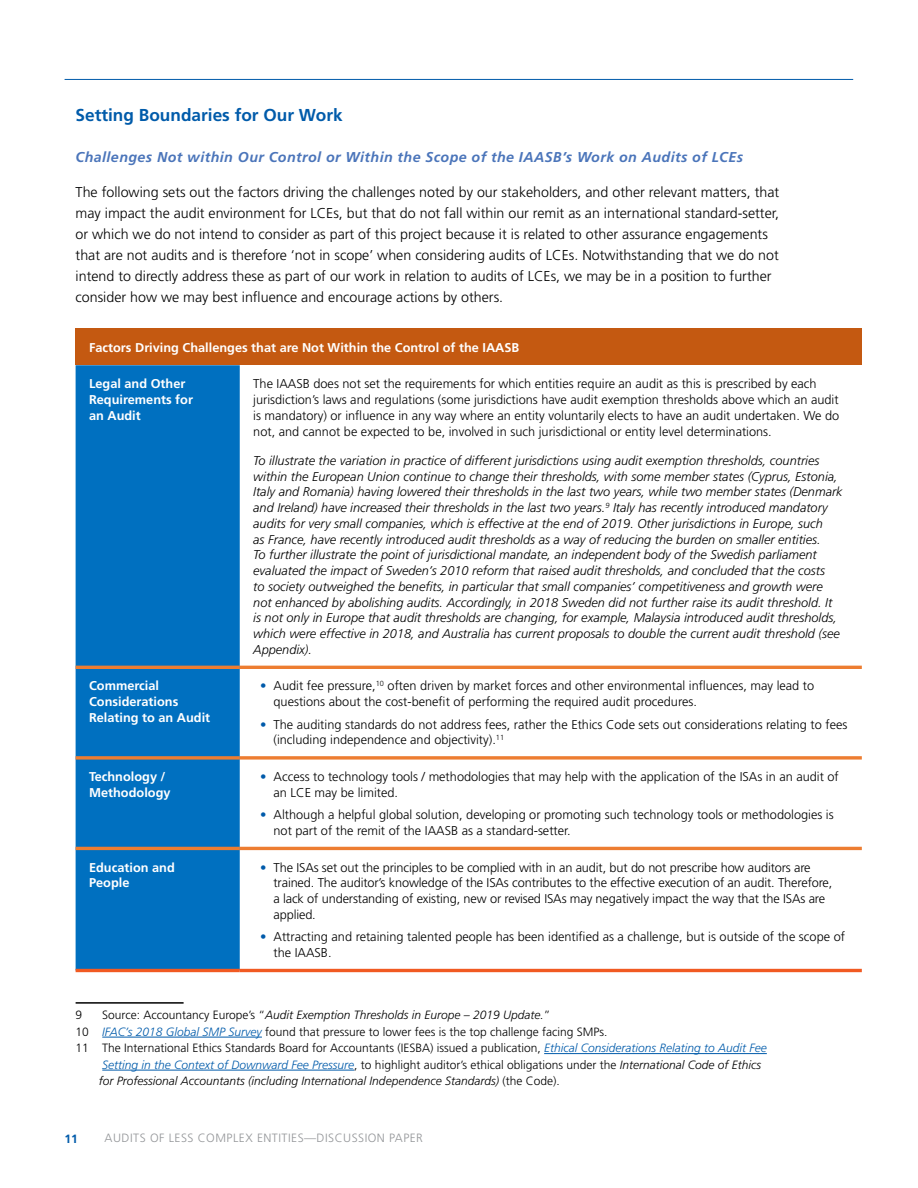
<style>
.page{position:relative;width:918px;height:1188px;background:#fff}
.page>*{position:absolute;margin:0;border:0;box-sizing:border-box;transform-origin:0 0}
.t1{font:700 17.25px "Frutiger LT Std";color:#005baa}
.t2{font:300 14.25px/21px "Frutiger LT Std";color:#000}
.t3{font:italic 700 14.25px "Frutiger LT Std";letter-spacing:.03em;color:#4b75ba}
.t4{font:300 12.75px/15.8px "Frutiger LT Std";color:#000}
.t5{font:italic 300 12.75px/15.8px "Frutiger LT Std";color:#000}
.t6{font:700 12.75px/15.8px "Frutiger LT Std";color:#fff}
.t7{font:300 12px "Frutiger LT Std";color:#000}
.t8{font:italic 300 12px "Frutiger LT Std";color:#000}
.t9{font:300 12px "Frutiger LT Std";letter-spacing:.04em;color:#939598}
.t10{font:700 12px "Frutiger LT Std";color:#005baa}
.s1{color:#005baa}
.s2{font-style:normal}
.s3{font-style:italic;color:#005baa}
.s4{font-style:italic}
</style>
<div class="page">
<hr style="left:65px;top:79px;width:788px;height:1px;background:#005baa">
<div style="left:76px;top:329px;width:786px;height:36px;background:#c45911"></div>
<div style="left:76px;top:365px;width:164px;height:604px;background:#0070c0"></div>
<hr style="left:76px;top:666px;width:164px;height:3px;background:#ed7d31">
<hr style="left:240px;top:666px;width:622px;height:3px;background:#ed7d31">
<svg style="left:76px;top:756px;width:164px;height:4px"></svg>
<svg style="left:240px;top:756px;width:622px;height:4px;background:#ef9050"></svg>
<hr style="left:76px;top:847px;width:164px;height:3px;background:#ed7d31">
<hr style="left:240px;top:847px;width:622px;height:3px;background:#ed7d31">
<hr style="left:76px;top:969px;width:164px;height:3px;background:#f15a22">
<hr style="left:240px;top:969px;width:622px;height:3px;background:#f15a22">
<hr style="left:76px;top:1002px;width:108px;height:2px;background:#000">
<hr style="left:102px;top:1037px;width:160px;height:1px;background:#005baa">
<hr style="left:544px;top:1053px;width:223px;height:1px;background:#005baa">
<hr style="left:102px;top:1070px;width:252px;height:1px;background:#005baa">
<h1 class="t1" style="left:76px;top:105px;width:269px">Setting Boundaries for Our Work</h1>
<p class="t3" style="left:76px;top:149px;width:669px">Challenges Not within Our Control or Within the Scope of the IAASB’s Work on Audits of LCEs</p>
<p class="t2" style="left:76px;top:181px;width:705px">The following sets out the factors driving the challenges noted by our stakeholders, and other relevant matters, that may impact the audit environment for LCEs, but that do not fall within our remit as an international standard-setter, or which we do not intend to consider as part of this project because it is related to other assurance engagements that are not audits and is therefore ‘not in scope’ when considering audits of LCEs. Notwithstanding that we do not intend to directly address these as part of our work in relation to audits of LCEs, we may be in a position to further consider how we may best influence and encourage actions by others.</p>
<p class="t6" style="left:89px;top:340px;width:432px">Factors Driving Challenges that are Not Within the Control of the IAASB</p>
<p class="t6" style="left:89px;top:376px;width:105px">Legal and Other<br>Requirements for an Audit</p>
<p class="t4" style="left:253px;top:376px;width:588px">The IAASB does not set the requirements for which entities require an audit as this is prescribed by each jurisdiction’s laws and regulations (some jurisdictions have audit exemption thresholds above which an audit is mandatory) or influence in any way where an entity voluntarily elects to have an audit undertaken. We do not, and cannot be expected to be, involved in such jurisdictional or entity level determinations.</p>
<p class="t5" style="left:253px;top:453px;width:591px">To illustrate the variation in practice of different jurisdictions using audit exemption thresholds, countries within the European Union continue to change their thresholds, with some member states (Cyprus, Estonia, Italy and Romania) having lowered their thresholds in the last two years, while two member states (Denmark and Ireland) have increased their thresholds in the last two years.<sup>9</sup> Italy has recently introduced mandatory audits for very small companies, which is effective at the end of 2019. Other jurisdictions in Europe, such<br>as France, have recently introduced audit thresholds as a way of reducing the burden on smaller entities.<br>To further illustrate the point of jurisdictional mandate, an independent body of the Swedish parliament evaluated the impact of Sweden’s 2010 reform that raised audit thresholds, and concluded that the costs<br>to society outweighed the benefits, in particular that small companies’ competitiveness and growth were not enhanced by abolishing audits. Accordingly, in 2018 Sweden did not further raise its audit threshold. It is not only in Europe that audit thresholds are changing, for example, Malaysia introduced audit thresholds, which were effective in 2018, and Australia has current proposals to double the current audit threshold (see Appendix).</p>
<p class="t6" style="left:89px;top:678px;width:123px">Commercial<br>Considerations<br>Relating to an Audit</p>
<p class="t4" style="left:274px;top:678px;width:542px;text-indent:-13px"><span class="s1">•</span> Audit fee pressure,<sup>10</sup> often driven by market forces and other environmental influences, may lead to questions about the cost-benefit of performing the required audit procedures.</p>
<p class="t4" style="left:274px;top:717px;width:575px;text-indent:-14px"><span class="s1">•</span> The auditing standards do not address fees, rather the Ethics Code sets out considerations relating to fees (including independence and objectivity).<sup>11</sup></p>
<p class="t6" style="left:89px;top:769px;width:83px">Technology /<br>Methodology</p>
<p class="t4" style="left:274px;top:769px;width:567px;text-indent:-14px"><span class="s1">•</span> Access to technology tools / methodologies that may help with the application of the ISAs in an audit of an LCE may be limited.</p>
<p class="t4" style="left:274px;top:807px;width:562px;text-indent:-14px"><span class="s1">•</span> Although a helpful global solution, developing or promoting such technology tools or methodologies is not part of the remit of the IAASB as a standard-setter.</p>
<p class="t6" style="left:89px;top:859px;width:87px">Education and<br>People</p>
<p class="t4" style="left:274px;top:859px;width:560px;text-indent:-14px"><span class="s1">•</span> The ISAs set out the principles to be complied with in an audit, but do not prescribe how auditors are trained. The auditor’s knowledge of the ISAs contributes to the effective execution of an audit. Therefore, a lack of understanding of existing, new or revised ISAs may negatively impact the way that the ISAs are applied.</p>
<p class="t4" style="left:274px;top:929px;width:573px;text-indent:-14px"><span class="s1">•</span> Attracting and retaining talented people has been identified as a challenge, but is outside of the scope of the IAASB.</p>
<p class="t7" style="left:76px;top:1008px;width:8px">9</p>
<p class="t8" style="left:102px;top:1008px;width:450px"><span class="s2">Source: Accountancy Europe’s “</span>Audit Exemption Thresholds in Europe – 2019 Update.<span class="s2">”</span></p>
<p class="t7" style="left:76px;top:1025px;width:533px">10 <span class="s3">IFAC’s 2018 Global SMP Survey</span> found that pressure to lower fees is the top challenge facing SMPs.</p>
<p class="t7" style="left:76px;top:1041px;width:693px">11 The International Ethics Standards Board for Accountants (IESBA) issued a publication, <span class="s3">Ethical Considerations Relating to Audit Fee</span></p>
<p class="t7" style="left:102px;top:1058px;width:660px"><span class="s3">Setting in the Context of Downward Fee Pressure</span>, to highlight auditor’s ethical obligations under the <span class="s4">International Code of Ethics</span></p>
<p class="t8" style="left:99px;top:1074px;width:462px">for Professional Accountants (including International Independence Standards) <span class="s2">(the Code).</span></p>
<p class="t10" style="left:65px;top:1131px;width:15px">11</p>
<p class="t9" style="left:105px;top:1131px;width:320px">AUDITS OF LESS COMPLEX ENTITIES—DISCUSSION PAPER</p>
</div>
